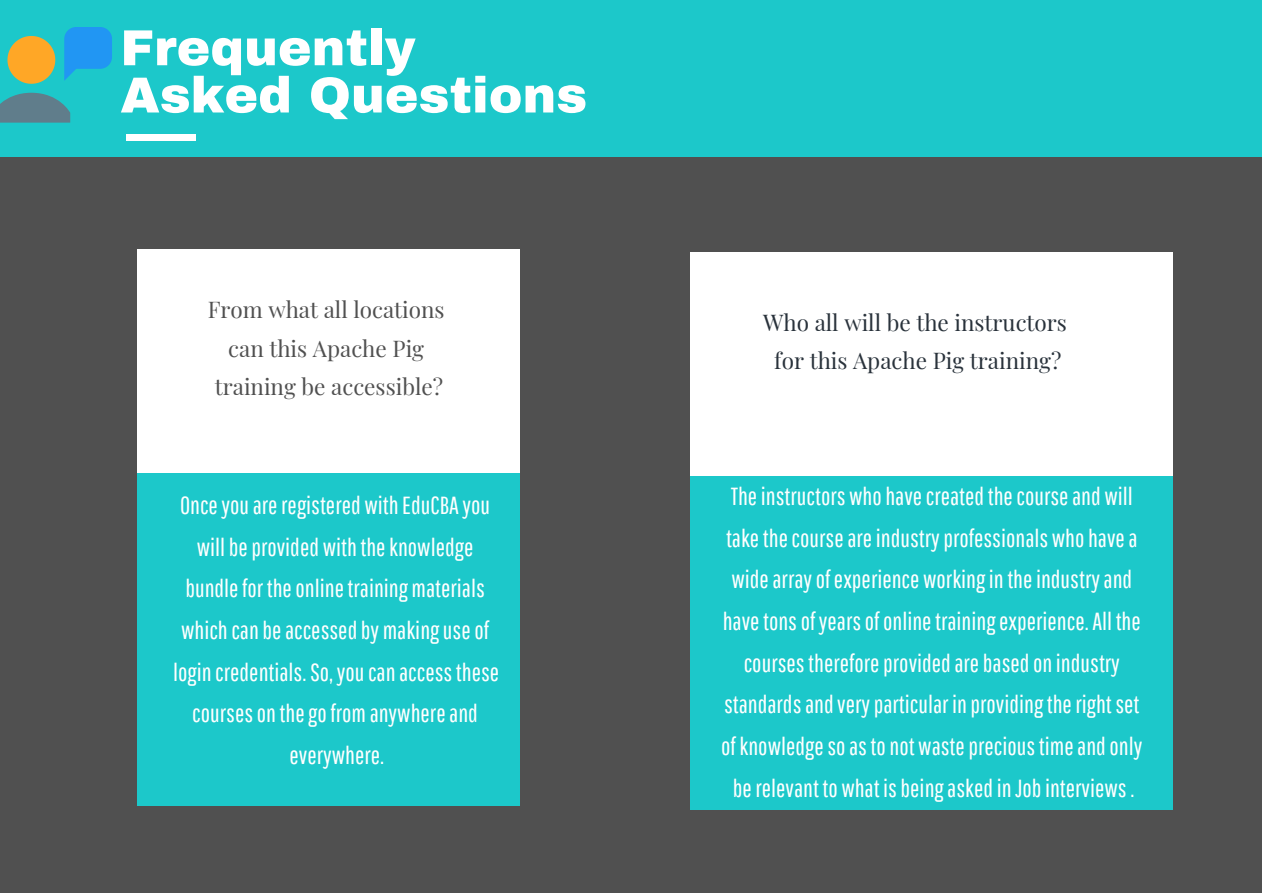
<style>
.page{position:relative;width:1262px;height:893px;background:#fff}
.page>*{position:absolute;margin:0;border:0;box-sizing:border-box;transform-origin:0 0}
.t1{font:900 50.55px/47.2px "Archivo";color:#fff}
.t2{font:24.75px/41.5px "Pathway Gothic One";color:#fff;text-align:center}
.t3{font:22.5px/38.2px "Playfair Display";color:#505050;text-align:center}
.t4{font:22.5px/38.2px "Playfair Display";color:#29323b;text-align:center}
</style>
<div class="page">
<div style="left:0;top:156px;width:1261px;height:736px;background:#505050"></div>
<div style="left:0;top:0;width:1261px;height:156px;background:#1cc8ca"></div>
<div style="left:126px;top:134px;width:70px;height:7px;background:#fff"></div>
<div style="left:137px;top:472px;width:382px;height:333px;background:#1cc8ca"></div>
<div style="left:137px;top:250px;width:382px;height:222px;background:#fff"></div>
<div style="left:690px;top:474px;width:483px;height:336px;background:#1cc8ca"></div>
<div style="left:690px;top:252px;width:483px;height:224px;background:#fff"></div>
<svg style="left:64px;top:27px;width:48px;height:54px"></svg>
<svg style="left:7px;top:36px;width:48px;height:48px"></svg>
<svg style="left:0;top:93px;width:70px;height:30px;background:#558895"></svg>
<h1 class="t1" style="left:120px;top:24px;width:468px">Frequently<br>Asked Questions</h1>
<p class="t3" style="left:208px;top:289px;width:238px">From what all locations can this Apache Pig training be accessible?</p>
<p class="t2" style="left:173px;top:484px;width:327px">Once you are registered with EduCBA you will be provided with the knowledge bundle for the online training materials which can be accessed by making use of login credentials. So, you can access these courses on the go from anywhere and everywhere.</p>
<p class="t4" style="left:763px;top:301px;width:305px">Who all will be the instructors for this Apache Pig training?</p>
<p class="t2" style="left:721px;top:475px;width:422px">The instructors who have created the course and will take the course are industry professionals who have a wide array of experience working in the industry and have tons of years of online training experience. All the courses therefore provided are based on industry standards and very particular in providing the right set of knowledge so as to not waste precious time and only be relevant to what is being asked in Job interviews .</p>
</div>
